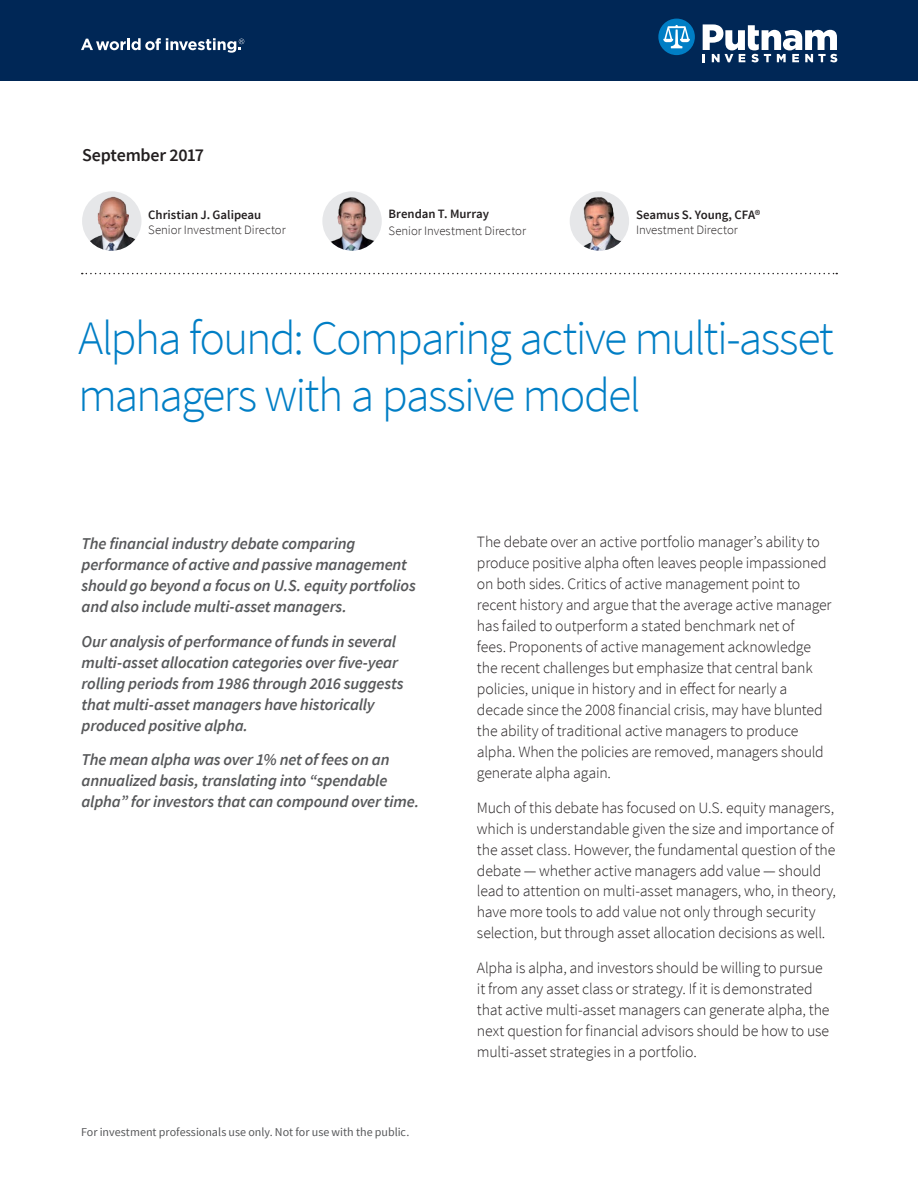
<style>
.page{position:relative;width:918px;height:1188px;background:#fff}
.page>*{position:absolute;margin:0;border:0;box-sizing:border-box;transform-origin:0 0}
.Headline{font:300 48px/57px "Source Sans Pro";letter-spacing:-.04em;color:#007ec5}
.Quarter{font:600 18px "Source Sans Pro";letter-spacing:-.015em;color:#231f20}
.Key_takeaway_bullets{font:italic 600 16.5px/21px "Source Sans Pro";letter-spacing:-.01em;color:#57585a}
.Body{font:300 15.75px/21px "Source Sans Pro";letter-spacing:-.01em;color:#231f20}
.Author_title{font:300 12.75px "Source Sans Pro";letter-spacing:-.005em;color:#231f20}
.Author_name{font:600 12.75px "Source Sans Pro";color:#231f20}
.Footnote{font:12px "Source Sans Pro";color:#57585a}
</style>
<div class="page">
<svg style="left:82px;top:273px;width:755px;height:1px"></svg>
<img style="left:82px;top:191px;width:59px;height:60px;border-radius:30px">
<img style="left:322px;top:191px;width:60px;height:60px;border-radius:30px">
<img style="left:570px;top:191px;width:59px;height:60px;border-radius:30px">
<div style="left:0;top:0;width:918px;height:81px;background:#002756"></div>
<svg style="left:658px;top:19px;width:37px;height:36px"></svg>
<svg style="left:703px;top:24px;width:134px;height:38px"></svg>
<svg style="left:81px;top:38px;width:163px;height:15px"></svg>
<p class="Quarter" style="left:82px;top:144px;width:124px">September 2017</p>
<p class="Author_name" style="left:148px;top:207px;width:115px">Christian J. Galipeau</p>
<p class="Author_title" style="left:148px;top:222px;width:139px">Senior Investment Director</p>
<p class="Author_name" style="left:389px;top:206px;width:102px">Brendan T. Murray</p>
<p class="Author_title" style="left:389px;top:223px;width:139px">Senior Investment Director</p>
<p class="Author_name" style="left:636px;top:207px;width:126px">Seamus S. Young, CFA®</p>
<p class="Author_title" style="left:636px;top:222px;width:103px">Investment Director</p>
<p class="Headline" style="left:78px;top:310px;width:757px">Alpha found: Comparing active multi-asset managers with a passive model</p>
<p class="Key_takeaway_bullets" style="left:82px;top:533px;width:336px">The financial industry debate comparing performance of active and passive management should go beyond a focus on U.S. equity portfolios and also include multi-asset managers.</p>
<p class="Key_takeaway_bullets" style="left:82px;top:631px;width:324px">Our analysis of performance of funds in several multi-asset allocation categories over five-year rolling periods from 1986 through 2016 suggests that multi-asset managers have historically produced positive alpha.</p>
<p class="Key_takeaway_bullets" style="left:82px;top:749px;width:339px">The mean alpha was over 1% net of fees on an annualized basis, translating into “spendable alpha” for investors that can compound over time.</p>
<p class="Footnote" style="left:81px;top:1125px;width:330px">For investment professionals use only. Not for use with the public.</p>
<p class="Body" style="left:477px;top:531px;width:356px">The debate over an active portfolio manager’s ability to produce positive alpha often leaves people impassioned on both sides. Critics of active management point to recent history and argue that the average active manager has failed to outperform a stated benchmark net of<br>fees. Proponents of active management acknowledge the recent challenges but emphasize that central bank policies, unique in history and in effect for nearly a decade since the 2008 financial crisis, may have blunted the ability of traditional active managers to produce alpha. When the policies are removed, managers should generate alpha again.</p>
<p class="Body" style="left:477px;top:797px;width:361px">Much of this debate has focused on U.S. equity managers, which is understandable given the size and importance of the asset class. However, the fundamental question of the debate — whether active managers add value — should lead to attention on multi-asset managers, who, in theory, have more tools to add value not only through security selection, but through asset allocation decisions as well.</p>
<p class="Body" style="left:477px;top:957px;width:354px">Alpha is alpha, and investors should be willing to pursue it from any asset class or strategy. If it is demonstrated that active multi-asset managers can generate alpha, the next question for financial advisors should be how to use multi-asset strategies in a portfolio.</p>
</div>
